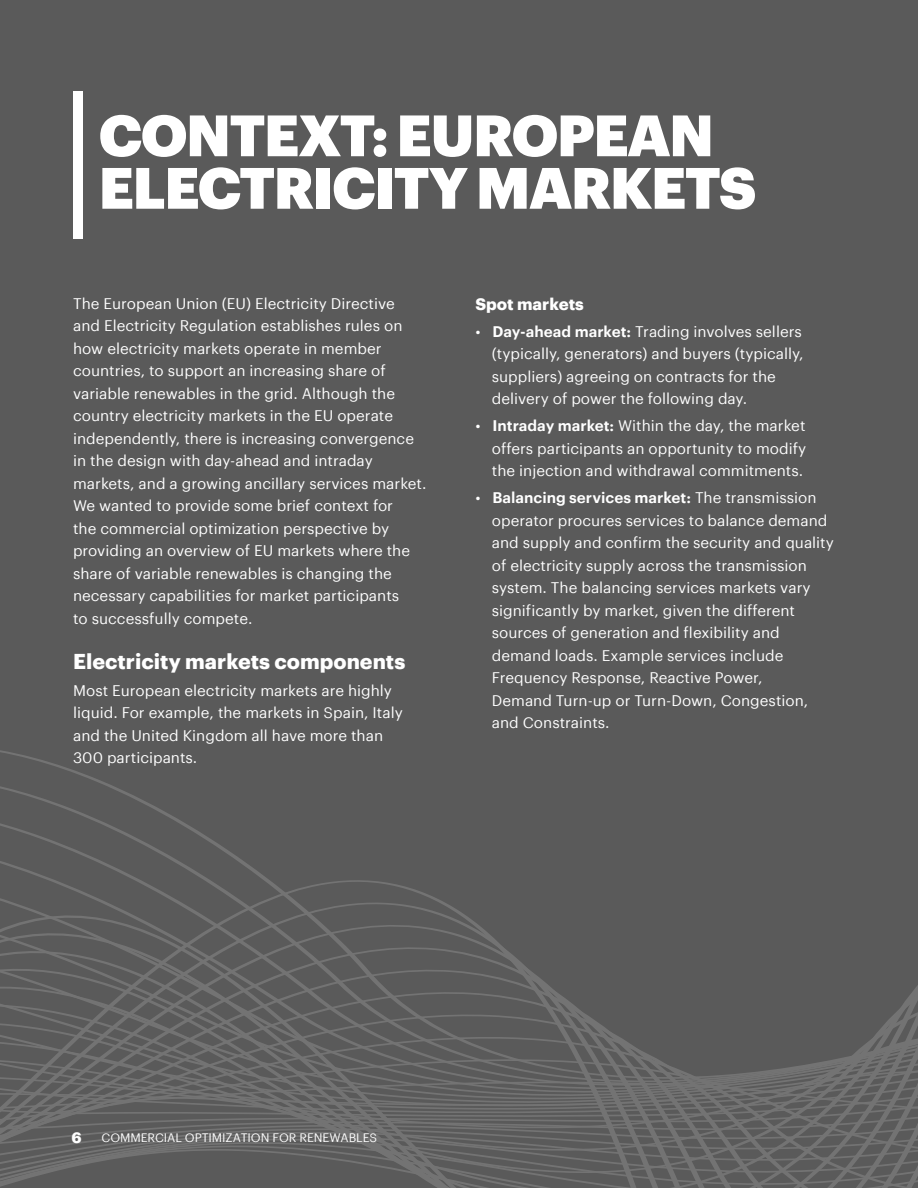
<style>
.page{position:relative;width:918px;height:1188px;background:#5a5a5a}
.page>*{position:absolute;margin:0;border:0;box-sizing:border-box;transform-origin:0 0}
.t1{font:900 57px/52.5px "Graphik";letter-spacing:-.025em;color:#fff}
.t2{font:700 21px "Graphik";color:#fff}
.t3{font:700 16.5px "Graphik";color:#fff}
.t4{font:15px/22.5px "Graphik";color:#fff}
.t5{font:700 15px "Graphik";color:#fff}
.t6{font:12px "Graphik";letter-spacing:-.01em;color:#fff}
.s1{font-weight:600}
</style>
<div class="page">
<svg style="left:0;top:868px;width:918px;height:320px"></svg>
<div style="left:73px;top:91px;width:9px;height:147px;background:#fff"></div>
<h1 class="t1" style="left:99px;top:104px;width:659px">CONTEXT: EUROPEAN<br>ELECTRICITY MARKETS</h1>
<p class="t4" style="left:73px;top:291px;width:355px">The European Union (EU) Electricity Directive<br>and Electricity Regulation establishes rules on how electricity markets operate in member countries, to support an increasing share of variable renewables in the grid. Although the country electricity markets in the EU operate independently, there is increasing convergence in the design with day-ahead and intraday markets, and a growing ancillary services market.<br>We wanted to provide some brief context for<br>the commercial optimization perspective by providing an overview of EU markets where the share of variable renewables is changing the necessary capabilities for market participants<br>to successfully compete.</p>
<h2 class="t2" style="left:73px;top:645px;width:334px">Electricity markets components</h2>
<p class="t4" style="left:73px;top:678px;width:331px">Most European electricity markets are highly liquid. For example, the markets in Spain, Italy and the United Kingdom all have more than 300 participants.</p>
<p class="t3" style="left:475px;top:291px;width:110px">Spot markets</p>
<p class="t4" style="left:492px;top:319px;width:313px;text-indent:-16px">• <span class="s1">Day-ahead market:</span> Trading involves sellers (typically, generators) and buyers (typically, suppliers) agreeing on contracts for the delivery of power the following day.</p>
<p class="t4" style="left:492px;top:413px;width:316px;text-align:justify;text-indent:-16px">• <span class="s1">Intraday market:</span> Within the day, the market offers participants an opportunity to modify the injection and withdrawal commitments.</p>
<p class="t4" style="left:492px;top:485px;width:344px;text-indent:-16px">• <span class="s1">Balancing services market:</span> The transmission operator procures services to balance demand and supply and confirm the security and quality of electricity supply across the transmission system. The balancing services markets vary significantly by market, given the different sources of generation and flexibility and demand loads. Example services include Frequency Response, Reactive Power,<br>Demand Turn-up or Turn-Down, Congestion, and Constraints.</p>
<p class="t5" style="left:71px;top:1126px;width:12px">6</p>
<p class="t6" style="left:102px;top:1129px;width:277px">COMMERCIAL OPTIMIZATION FOR RENEWABLES</p>
</div>
